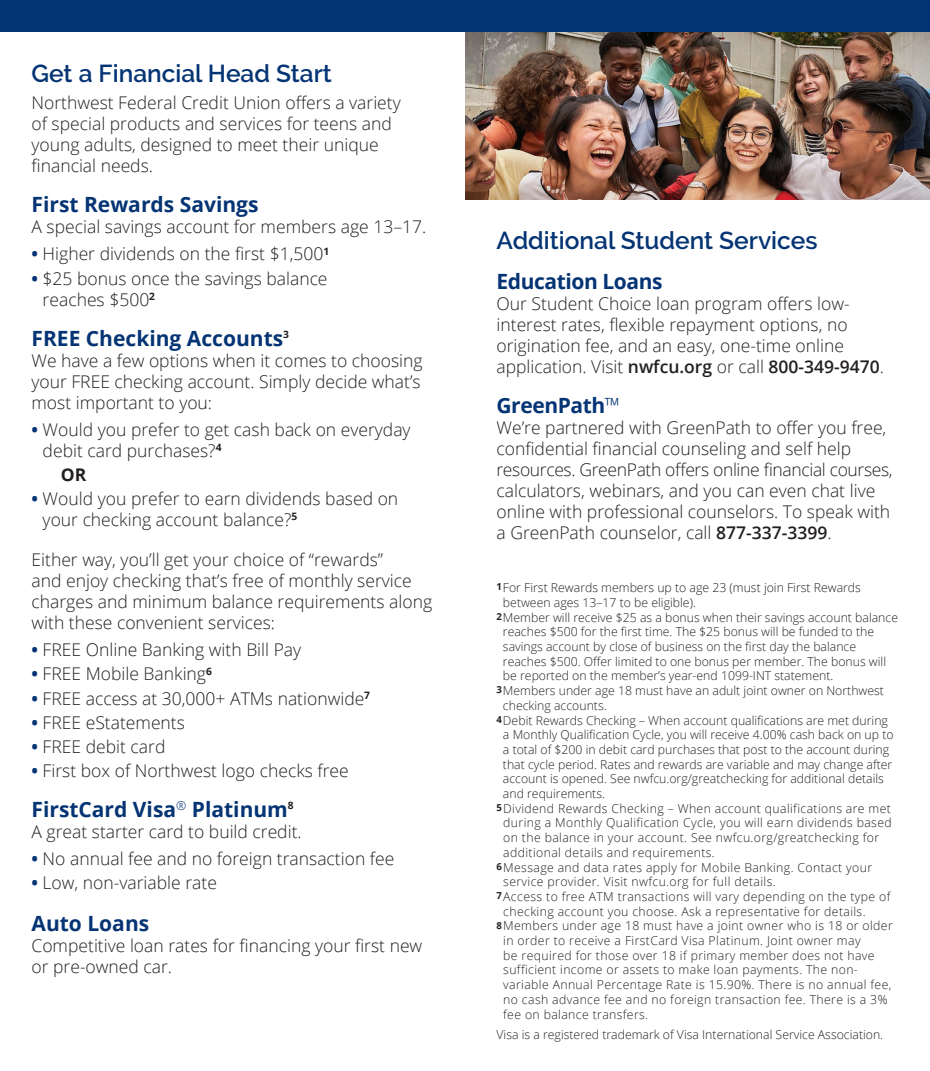
<style>
.page{position:relative;width:930px;height:1071px;background:#fff}
.page>*{position:absolute;margin:0;border:0;box-sizing:border-box;transform-origin:0 0}
.t1{font:600 24.5px "Raleway";color:#053474}
.t2{font:700 21px "Open Sans";color:#053474}
.t3{font:700 21px "Open Sans";letter-spacing:-.02em;color:#053474}
.t4{font:300 17.5px/21px "Open Sans";color:#231f20}
.t5{font:700 17.5px "Open Sans";color:#231f20}
.t6{font:300 12.25px "Open Sans";color:#231f20}
.t7{font:300 12.25px "Open Sans";letter-spacing:.03em;color:#231f20}
.s1{font-weight:700;color:#053474}
.s2{font-weight:300;color:#fff}
.s3{font-weight:600}
.s4{font-weight:300}
.s5{font-weight:700;font-size:9.62px}
</style>
<div class="page">
<img style="left:465px;top:32px;width:464px;height:168px">
<div style="left:0;top:0;width:929px;height:32px;background:#053474"></div>
<h1 class="t1" style="left:32px;top:59px;width:302px">Get a Financial Head Start</h1>
<p class="t4" style="left:32px;top:92px;width:371px">Northwest Federal Credit Union offers a variety of special products and services for teens and young adults, designed to meet their unique financial needs.</p>
<p class="t2" style="left:32px;top:190px;width:228px">First Rewards Savings</p>
<p class="t4" style="left:32px;top:216px;width:396px">A special savings account for members age 13–17.</p>
<p class="t4" style="left:32px;top:243px;width:299px"><span class="s1">•</span> Higher dividends on the first $1,500<sup>1</sup></p>
<p class="t4" style="left:43px;top:267px;width:286px;text-indent:-11px"><span class="s1">•</span> $25 bonus once the savings balance reaches $500<sup>2</sup></p>
<p class="t2" style="left:32px;top:323px;width:259px">FREE Checking Accounts<sup>3</sup></p>
<p class="t4" style="left:32px;top:349px;width:392px;text-align:justify">We have a few options when it comes to choosing your FREE checking account. Simply decide what’s most important to you:</p>
<p class="t4" style="left:43px;top:419px;width:369px;text-indent:-11px"><span class="s1">•</span> Would you prefer to get cash back on everyday debit card purchases?<sup>4</sup></p>
<p class="t5" style="left:32px;top:462px;width:56px"><span class="s2">•</span> OR</p>
<p class="t4" style="left:43px;top:488px;width:357px;text-indent:-11px"><span class="s1">•</span> Would you prefer to earn dividends based on your checking account balance?<sup>5</sup></p>
<p class="t4" style="left:32px;top:549px;width:402px">Either way, you’ll get your choice of “rewards”<br>and enjoy checking that’s free of monthly service charges and minimum balance requirements along with these convenient services:</p>
<p class="t4" style="left:32px;top:639px;width:271px"><span class="s1">•</span> FREE Online Banking with Bill Pay</p>
<p class="t4" style="left:32px;top:663px;width:182px"><span class="s1">•</span> FREE Mobile Banking<sup>6</sup></p>
<p class="t4" style="left:32px;top:687px;width:340px"><span class="s1">•</span> FREE access at 30,000+ ATMs nationwide<sup>7</sup></p>
<p class="t4" style="left:32px;top:711px;width:155px"><span class="s1">•</span> FREE eStatements</p>
<p class="t4" style="left:32px;top:736px;width:135px"><span class="s1">•</span> FREE debit card</p>
<p class="t4" style="left:32px;top:760px;width:319px"><span class="s1">•</span> First box of Northwest logo checks free</p>
<p class="t2" style="left:32px;top:795px;width:264px">FirstCard Visa<sup>®</sup> Platinum<sup>8</sup></p>
<p class="t4" style="left:32px;top:821px;width:271px">A great starter card to build credit.</p>
<p class="t4" style="left:32px;top:848px;width:364px"><span class="s1">•</span> No annual fee and no foreign transaction fee</p>
<p class="t4" style="left:32px;top:872px;width:187px"><span class="s1">•</span> Low, non-variable rate</p>
<p class="t2" style="left:32px;top:909px;width:119px">Auto Loans</p>
<p class="t4" style="left:32px;top:935px;width:392px">Competitive loan rates for financing your first new or pre-owned car.</p>
<h1 class="t1" style="left:496px;top:226px;width:322px">Additional Student Services</h1>
<p class="t3" style="left:496px;top:266px;width:168px">Education Loans</p>
<p class="t4" style="left:496px;top:293px;width:389px">Our Student Choice loan program offers low&shy;interest rates, flexible repayment options, no origination fee, and an easy, one-time online application. Visit <span class="s3">nwfcu.org</span> or call <span class="s3">800-349-9470</span>.</p>
<p class="t3" style="left:496px;top:390px;width:125px">GreenPath<span class="s4">™</span></p>
<p class="t4" style="left:496px;top:416px;width:397px">We’re partnered with GreenPath to offer you free, confidential financial counseling and self help resources. GreenPath offers online financial courses, calculators, webinars, and you can even chat live online with professional counselors. To speak with a GreenPath counselor, call <span class="s3">877-337-3399</span>.</p>
<p class="t6" style="left:496px;top:579px;width:366px"><span class="s5">1</span>For First Rewards members up to age 23 (must join First Rewards</p>
<p class="t6" style="left:503px;top:594px;width:194px">between ages 13–17 to be eligible).</p>
<p class="t6" style="left:496px;top:609px;width:403px"><span class="s5">2</span>Member will receive $25 as a bonus when their savings account balance</p>
<p class="t6" style="left:503px;top:623px;width:372px">reaches $500 for the first time. The $25 bonus will be funded to the</p>
<p class="t6" style="left:503px;top:638px;width:354px">savings account by close of business on the first day the balance</p>
<p class="t6" style="left:503px;top:653px;width:384px">reaches $500. Offer limited to one bonus per member. The bonus will</p>
<p class="t6" style="left:503px;top:668px;width:332px">be reported on the member’s year-end 1099-INT statement.</p>
<p class="t6" style="left:496px;top:682px;width:389px"><span class="s5">3</span>Members under age 18 must have an adult joint owner on Northwest</p>
<p class="t6" style="left:503px;top:697px;width:105px">checking accounts.</p>
<p class="t6" style="left:496px;top:712px;width:393px"><span class="s5">4</span>Debit Rewards Checking – When account qualifications are met during</p>
<p class="t6" style="left:503px;top:726px;width:392px">a Monthly Qualification Cycle, you will receive 4.00% cash back on up to</p>
<p class="t6" style="left:503px;top:741px;width:387px">a total of $200 in debit card purchases that post to the account during</p>
<p class="t6" style="left:503px;top:756px;width:391px">that cycle period. Rates and rewards are variable and may change after</p>
<p class="t6" style="left:503px;top:770px;width:382px">account is opened. See nwfcu.org/greatchecking for additional details</p>
<p class="t6" style="left:503px;top:785px;width:103px">and requirements.</p>
<p class="t7" style="left:496px;top:800px;width:396px"><span class="s5">5</span>Dividend Rewards Checking – When account qualifications are met</p>
<p class="t7" style="left:503px;top:815px;width:390px">during a Monthly Qualification Cycle, you will earn dividends based</p>
<p class="t7" style="left:503px;top:829px;width:377px">on the balance in your account. See nwfcu.org/greatchecking for</p>
<p class="t7" style="left:503px;top:844px;width:213px">additional details and requirements.</p>
<p class="t7" style="left:496px;top:859px;width:377px"><span class="s5">6</span>Message and data rates apply for Mobile Banking. Contact your</p>
<p class="t7" style="left:503px;top:873px;width:274px">service provider. Visit nwfcu.org for full details.</p>
<p class="t7" style="left:496px;top:888px;width:395px"><span class="s5">7</span>Access to free ATM transactions will vary depending on the type of</p>
<p class="t7" style="left:503px;top:903px;width:364px">checking account you choose. Ask a representative for details.</p>
<p class="t7" style="left:496px;top:917px;width:398px"><span class="s5">8</span>Members under age 18 must have a joint owner who is 18 or older</p>
<p class="t7" style="left:503px;top:932px;width:359px">in order to receive a FirstCard Visa Platinum. Joint owner may</p>
<p class="t7" style="left:503px;top:947px;width:373px">be required for those over 18 if primary member does not have</p>
<p class="t7" style="left:503px;top:962px;width:356px">sufficient income or assets to make loan payments. The non-</p>
<p class="t7" style="left:503px;top:976px;width:389px">variable Annual Percentage Rate is 15.90%. There is no annual fee,</p>
<p class="t7" style="left:503px;top:991px;width:385px">no cash advance fee and no foreign transaction fee. There is a 3%</p>
<p class="t7" style="left:503px;top:1006px;width:146px">fee on balance transfers.</p>
<p class="t6" style="left:496px;top:1027px;width:388px">Visa is a registered trademark of Visa International Service Association.</p>
</div>
